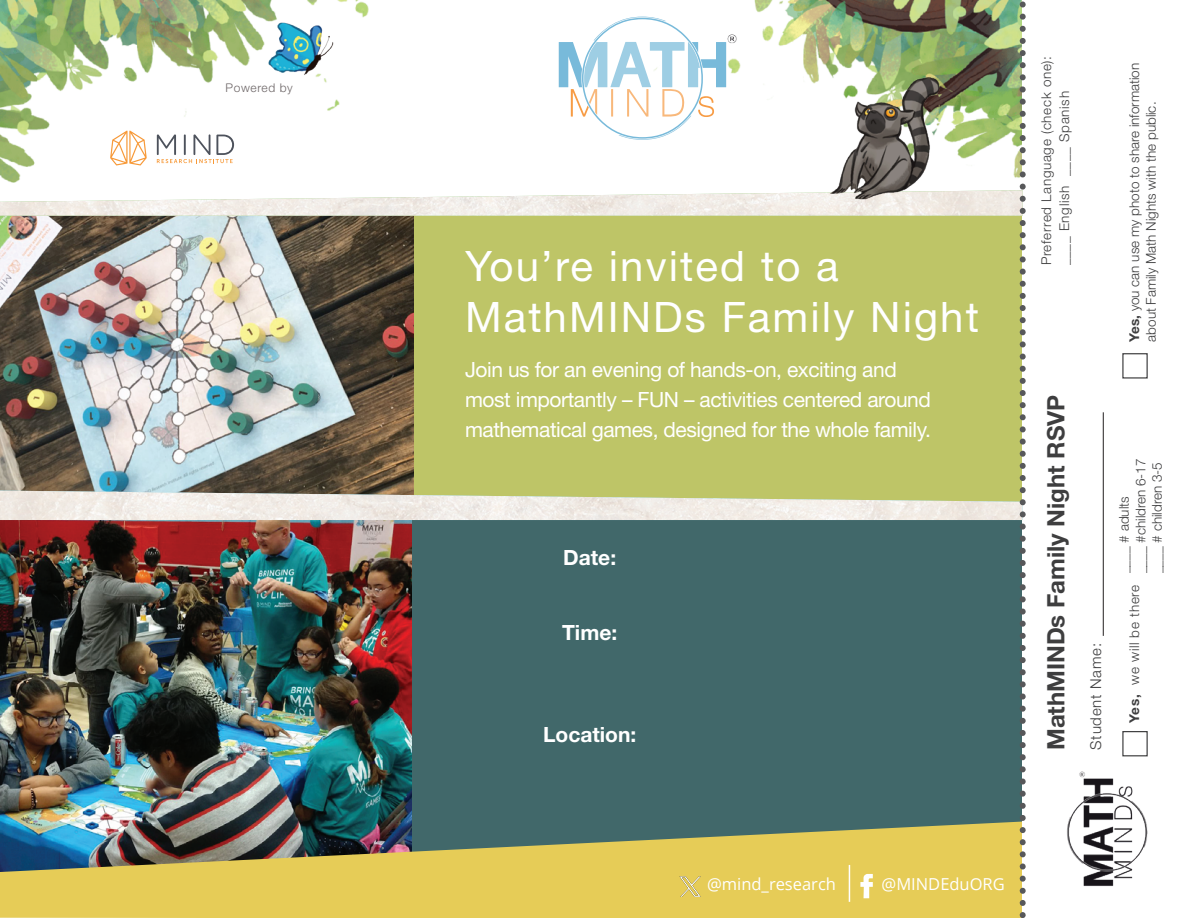
<style>
.page{position:relative;width:1188px;height:918px;background:#fff}
.page>*{position:absolute;margin:0;border:0;box-sizing:border-box;transform-origin:0 0}
.t1{font:42px/50.4px "Helvetica Neue LT Pro";letter-spacing:.05em;color:#fff}
.t2{font:700 24px "Helvetica Neue LT Pro";color:#3e3e3f}
.t3{font:21px/30px "Helvetica Neue LT Pro";letter-spacing:-.02em;color:#fff}
.t4{font:700 21px "Helvetica Neue LT Pro";color:#fff}
.t5{font:16.5px "Open Sans";color:#fff}
.t6{font:300 15px "Helvetica Neue LT Pro";letter-spacing:.05em;color:#3e3e3f}
.t7{font:300 13.5px/16.5px "Helvetica Neue LT Pro";color:#3e3e3f}
.t8{font:300 13.5px/18px "Helvetica Neue LT Pro";letter-spacing:.05em;color:#3e3e3f}
.t9{font:300 12px "Helvetica Neue LT Pro";letter-spacing:.05em;color:#6e6768}
.s1{font-weight:700}
</style>
<div class="page">
<img style="left:1067px;top:771px;width:81px;height:116px">
<div style="left:1122px;top:731px;width:26px;height:25px;background:#fff;border:1px solid #3e3e3f"></div>
<div style="left:1122px;top:353px;width:26px;height:26px;background:#fff;border:1px solid #3e3e3f"></div>
<hr style="left:1103px;top:412px;width:1px;height:224px;background:#231f20">
<img style="left:0;top:0;width:1026px;height:918px">
<img style="left:679px;top:875px;width:22px;height:23px">
<p class="t9" style="left:226px;top:80px;width:69px">Powered by</p>
<h1 class="t1" style="left:465px;top:240px;width:515px">You’re invited to a<br>MathMINDs Family Night</h1>
<p class="t3" style="left:465px;top:354px;width:468px">Join us for an evening of hands-on, exciting and most importantly – FUN – activities centered around mathematical games, designed for the whole family.</p>
<p class="t4" style="left:563px;top:544px;width:54px">Date:</p>
<p class="t4" style="left:562px;top:620px;width:57px">Time:</p>
<p class="t4" style="left:543px;top:722px;width:95px">Location:</p>
<p class="t8" style="left:1037px;top:265px;width:211px;rotate:-90deg">Preferred Language (check one): ____ English ____ Spanish</p>
<p class="t7" style="left:1126px;top:342px;width:280px;rotate:-90deg"><span class="s1">Yes,</span> you can use my photo to share information about Family Math Nights with the public.</p>
<p class="t2" style="left:1041px;top:750px;width:357px;rotate:-90deg">MathMINDs Family Night RSVP</p>
<p class="t6" style="left:1087px;top:750px;width:108px;rotate:-90deg">Student Name:</p>
<p class="t7" style="left:1116px;top:573px;width:116px;rotate:-90deg">____ # adults<br>____ #children 6-17 ____ # children 3-5</p>
<p class="t8" style="left:1125px;top:723px;width:139px;rotate:-90deg"><span class="s1">Yes,</span> we will be there</p>
<p class="t5" style="left:707px;top:873px;width:130px">@mind_research</p>
<p class="t5" style="left:882px;top:872px;width:125px">@MINDEduORG</p>
</div>
